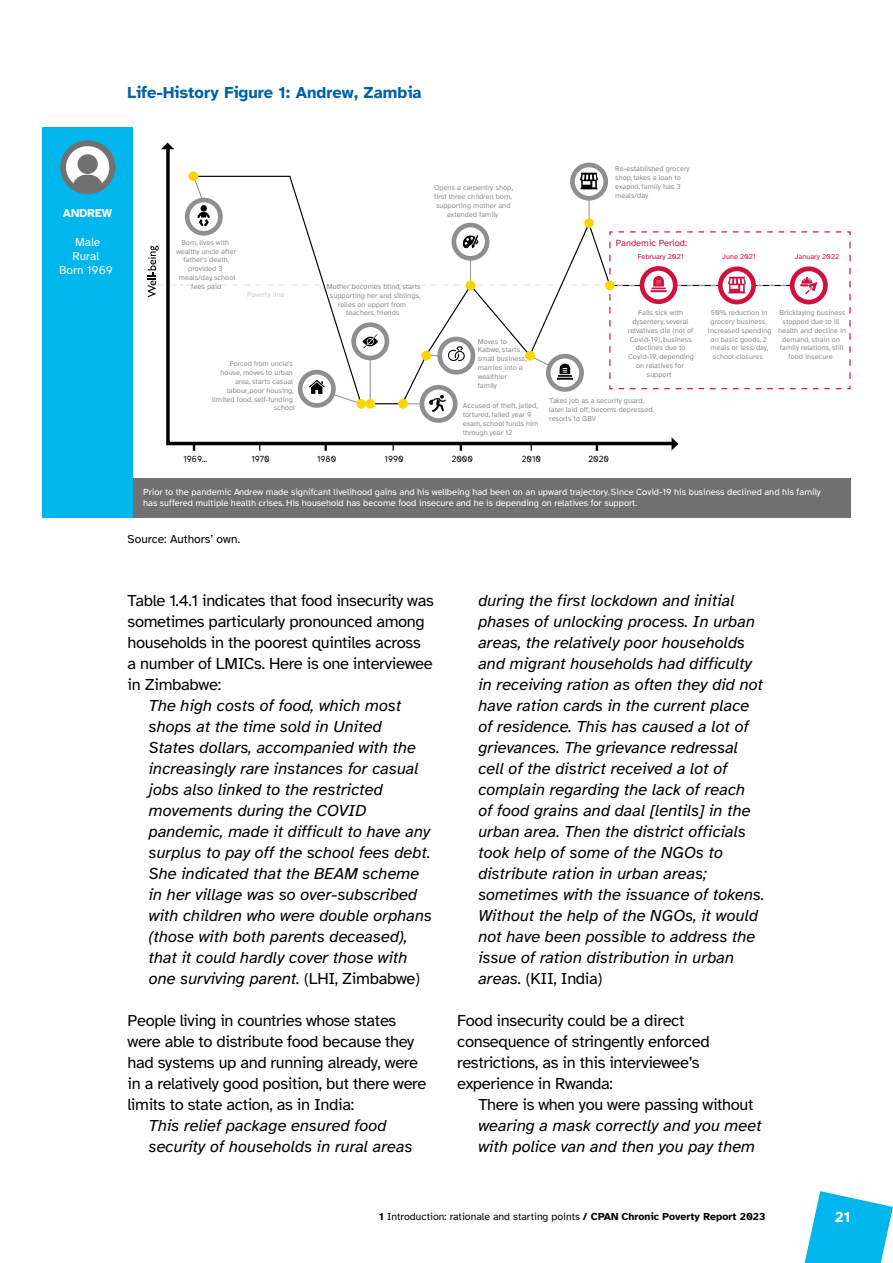
<style>
.page{position:relative;width:893px;height:1263px;background:#fff}
.page>*{position:absolute;margin:0;border:0;box-sizing:border-box;transform-origin:0 0}
.t1{font:italic 16.5px/21px "Atkinson Hyperlegible";color:#000}
.t2{font:16.5px/21px "Atkinson Hyperlegible";letter-spacing:-.02em;color:#000}
.t3{font:700 16.5px "Atkinson Hyperlegible";color:#0061ad}
.t4{font:700 15px "Atkinson Hyperlegible";color:#fff}
.t5{font:12px "Atkinson Hyperlegible";color:#000}
.t6{font:11.85px/14.2px "Atkinson Hyperlegible";color:#fff;text-align:center}
.t7{font:700 11.85px "Atkinson Hyperlegible";color:#fff}
.t8{font:10.5px "Atkinson Hyperlegible";color:#000}
.t9{font:9.15px/11.1px "Atkinson Hyperlegible";color:#fff}
.t10{font:9.15px "Atkinson Hyperlegible";color:#000;scale:.92 1}
.t11{font:9.15px "Atkinson Hyperlegible";color:#d0103f}
.t12{font:7.35px/8.9px "Atkinson Hyperlegible";color:#908f8f;text-align:center}
.t13{font:7.35px "Atkinson Hyperlegible";color:#d0103f}
.t14{font:7.35px "Atkinson Hyperlegible";color:#cdcccc}
.s1{font-style:normal}
.s2{font-weight:700}
</style>
<div class="page">
<svg style="left:804px;top:1191px;width:89px;height:72px"></svg>
<svg style="left:164px;top:149px;width:508px;height:298px"></svg>
<svg style="left:161px;top:143px;width:13px;height:6px"></svg>
<svg style="left:672px;top:437px;width:6px;height:13px"></svg>
<svg style="left:460px;top:444px;width:2px;height:7px"></svg>
<svg style="left:596px;top:444px;width:2px;height:7px"></svg>
<div style="left:133px;top:478px;width:717px;height:40px;background:#727171"></div>
<svg style="left:325px;top:444px;width:2px;height:7px"></svg>
<svg style="left:193px;top:444px;width:2px;height:7px"></svg>
<svg style="left:192px;top:175px;width:419px;height:37px"></svg>
<div style="left:189px;top:171px;width:9px;height:10px;background:#fcd500;border-radius:50%"></div>
<svg style="left:187px;top:200px;width:34px;height:34px"></svg>
<div style="left:185px;top:198px;width:38px;height:38px;border:5px solid #908f8f;border-radius:50%"></div>
<div style="left:201px;top:205px;width:6px;height:7px;background:#000;border-radius:50%"></div>
<svg style="left:421px;top:387px;width:35px;height:34px"></svg>
<div style="left:420px;top:385px;width:38px;height:38px;border:5px solid #908f8f;border-radius:50%"></div>
<svg style="left:572px;top:164px;width:34px;height:35px"></svg>
<div style="left:570px;top:163px;width:38px;height:38px;border:5px solid #908f8f;border-radius:50%"></div>
<svg style="left:580px;top:173px;width:18px;height:16px"></svg>
<svg style="left:148px;top:212px;width:703px;height:200px"></svg>
<div style="left:43px;top:127px;width:90px;height:391px;background:#00b6ed"></div>
<svg style="left:60px;top:140px;width:55px;height:54px;background:#b6b9ba"></svg>
<div style="left:78px;top:154px;width:20px;height:20px;background:#727171;border-radius:50%"></div>
<svg style="left:72px;top:175px;width:31px;height:17px"></svg>
<p class="t3" style="left:128px;top:83px;width:296px">Life-History Figure 1: Andrew, Zambia</p>
<p class="t7" style="left:63px;top:206px;width:51px">ANDREW</p>
<p class="t6" style="left:59px;top:235px;width:55px">Male<br>Rural<br>Born 1969</p>
<p class="t12" style="left:176px;top:238px;width:62px">Born, lives with wealthy uncle after father's death, provided 3 meals/day, school fees paid</p>
<p class="t14" style="left:247px;top:291px;width:39px">Poverty line</p>
<p class="t12" style="left:212px;top:359px;width:84px;text-align:right">Forced from uncle's house, moves to urban area, starts casual<br>labour, poor housing, limited food, self-funding school</p>
<p class="t12" style="left:327px;top:282px;width:95px">Mother becomes blind, starts supporting her and siblings, relies on upport from teachers, friends</p>
<p class="t12" style="left:434px;top:183px;width:80px">Opens a carpentry shop, first three children born, supporting mother and extended family</p>
<p class="t12" style="left:615px;top:165px;width:76px;text-align:left">Re-established grocery shop, takes a loan to exapnd, family has 3 meals/day</p>
<p class="t11" style="left:616px;top:238px;width:73px">Pandemic Period:</p>
<p class="t13" style="left:638px;top:253px;width:48px">February 2021</p>
<p class="t13" style="left:722px;top:253px;width:35px">June 2021</p>
<p class="t13" style="left:795px;top:253px;width:46px">January 2022</p>
<p class="t12" style="left:478px;top:337px;width:51px;text-align:left">Moves to<br>Kabwe, starts small business, marries into a wealthier family</p>
<p class="t12" style="left:463px;top:402px;width:77px;text-align:left">Accused of theft, jailed, tortured, failed year 9 exam, school funds him through year 12</p>
<p class="t12" style="left:628px;top:308px;width:68px">Falls sick with dysentery, several relvatives die (not of<br>Covid-19), business declines due to<br>Covid-19, depending on relatives for support</p>
<p class="t12" style="left:708px;top:308px;width:65px">50% reduction in grocery business, increased spending on basic goods, 2 meals or less/day, school closures</p>
<p class="t12" style="left:778px;top:308px;width:70px">Bricklaying business stopped due to ill health and decline in demand, strain on family relations, still food insecure</p>
<p class="t12" style="left:549px;top:396px;width:106px;text-align:left">Takes job as a security guard, later laid off, becoms depressed, resorts to GBV</p>
<p class="t10" style="left:452px;top:454px;width:25px">2000</p>
<p class="t10" style="left:522px;top:454px;width:22px">2010</p>
<p class="t10" style="left:589px;top:454px;width:24px">2020</p>
<p class="t9" style="left:143px;top:486px;width:679px">Prior to the pandemic Andrew made signifcant livelihood gains and his wellbeing had been on an upward trajectory. Since Covid-19 his business declined and his family has suffered multiple health crises. His household has become food insecure and he is depending on relatives for support.</p>
<p class="t10" style="left:183px;top:454px;width:27px">1969...</p>
<p class="t10" style="left:251px;top:454px;width:21px">1970</p>
<p class="t10" style="left:317px;top:454px;width:22px">1980</p>
<p class="t10" style="left:385px;top:454px;width:22px">1990</p>
<p class="t5" style="left:128px;top:533px;width:114px">Source: Authors’ own.</p>
<p class="t2" style="left:128px;top:590px;width:308px">Table 1.4.1 indicates that food insecurity was sometimes particularly pronounced among households in the poorest quintiles across<br>a number of LMICs. Here is one interviewee in Zimbabwe:</p>
<p class="t1" style="left:149px;top:695px;width:285px">The high costs of food, which most shops at the time sold in United<br>States dollars, accompanied with the increasingly rare instances for casual jobs also linked to the restricted movements during the COVID pandemic, made it difficult to have any surplus to pay off the school fees debt.<br>She indicated that the BEAM scheme in her village was so over-subscribed with children who were double orphans (those with both parents deceased), that it could hardly cover those with one surviving parent. <span class="s1">(LHI, Zimbabwe)</span></p>
<p class="t2" style="left:128px;top:1010px;width:300px">People living in countries whose states were able to distribute food because they had systems up and running already, were in a relatively good position, but there were limits to state action, as in India:</p>
<p class="t1" style="left:149px;top:1115px;width:265px">This relief package ensured food security of households in rural areas</p>
<p class="t1" style="left:478px;top:590px;width:288px">during the first lockdown and initial phases of unlocking process. In urban areas, the relatively poor households and migrant households had difficulty in receiving ration as often they did not have ration cards in the current place of residence. This has caused a lot of grievances. The grievance redressal cell of the district received a lot of complain regarding the lack of reach<br>of food grains and daal [lentils] in the urban area. Then the district officials took help of some of the NGOs to distribute ration in urban areas; sometimes with the issuance of tokens.<br>Without the help of the NGOs, it would not have been possible to address the issue of ration distribution in urban areas. <span class="s1">(KII, India)</span></p>
<p class="t2" style="left:457px;top:1010px;width:254px">Food insecurity could be a direct consequence of stringently enforced restrictions, as in this interviewee’s experience in Rwanda:</p>
<p class="t2" style="left:478px;top:1094px;width:277px">There is when you were passing without</p>
<p class="t1" style="left:478px;top:1115px;width:285px">wearing a mask correctly and you meet with police van and then you pay them</p>
<p class="t8" style="left:379px;top:1211px;width:388px"><span class="s2">1</span> Introduction: rationale and starting points <span class="s2">/ CPAN Chronic Poverty Report 2023</span></p>
<p class="t4" style="left:835px;top:1208px;width:17px">21</p>
</div>
